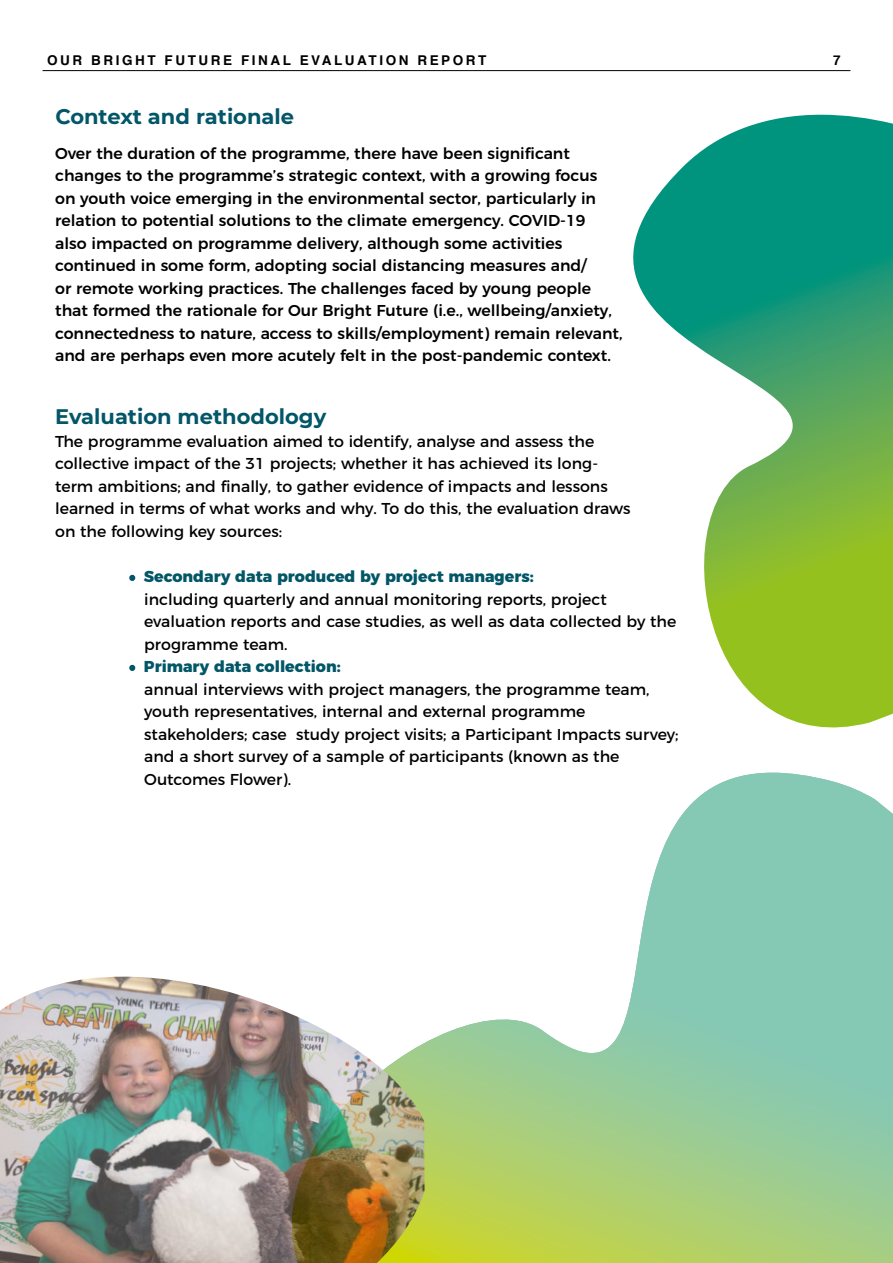
<style>
.page{position:relative;width:893px;height:1263px;background:#fff}
.page>*{position:absolute;margin:0;border:0;box-sizing:border-box;transform-origin:0 0}
.t1{font:700 21px "Montserrat";color:#025667}
.t2{font:15.75px/22.5px "Montserrat";color:#000}
.t3{font:500 15.75px/22.5px "Montserrat";color:#000}
.t4{font:700 13.5px "Helvetica";letter-spacing:.19em;color:#000}
.s1{color:#025667}
.s2{font-weight:800;color:#025667}
</style>
<div class="page">
<hr style="left:43px;top:70px;width:807px;height:1px;background:#000">
<svg style="left:633px;top:115px;width:260px;height:613px"></svg>
<svg style="left:425px;top:773px;width:468px;height:490px"></svg>
<img style="left:0;top:977px;width:425px;height:286px">
<p class="t4" style="left:47px;top:50px;width:441px">OUR BRIGHT FUTURE FINAL EVALUATION REPORT</p>
<p class="t4" style="left:833px;top:50px;width:9px">7</p>
<h1 class="t1" style="left:55px;top:101px;width:240px">Context and rationale</h1>
<p class="t3" style="left:55px;top:141px;width:569px">Over the duration of the programme, there have been significant changes to the programme’s strategic context, with a growing focus<br>on youth voice emerging in the environmental sector, particularly in relation to potential solutions to the climate emergency. COVID-19<br>also impacted on programme delivery, although some activities continued in some form, adopting social distancing measures and/<br>or remote working practices. The challenges faced by young people that formed the rationale for Our Bright Future (i.e., wellbeing/anxiety, connectedness to nature, access to skills/employment) remain relevant, and are perhaps even more acutely felt in the post-pandemic context.</p>
<h1 class="t1" style="left:55px;top:402px;width:273px">Evaluation methodology</h1>
<p class="t2" style="left:55px;top:428px;width:577px">The programme evaluation aimed to identify, analyse and assess the collective impact of the 31 projects; whether it has achieved its long&shy;term ambitions; and finally, to gather evidence of impacts and lessons learned in terms of what works and why. To do this, the evaluation draws on the following key sources:</p>
<p class="t2" style="left:144px;top:564px;width:534px;text-indent:-14px"><span class="s1">•</span> <span class="s2">Secondary data produced by project managers:<br></span>including quarterly and annual monitoring reports, project evaluation reports and case studies, as well as data collected by the programme team.</p>
<p class="t2" style="left:144px;top:654px;width:536px;text-indent:-14px"><span class="s1">•</span> <span class="s2">Primary data collection:<br></span>annual interviews with project managers, the programme team, youth representatives, internal and external programme stakeholders; case study project visits; a Participant Impacts survey; and a short survey of a sample of participants (known as the Outcomes Flower).</p>
</div>
